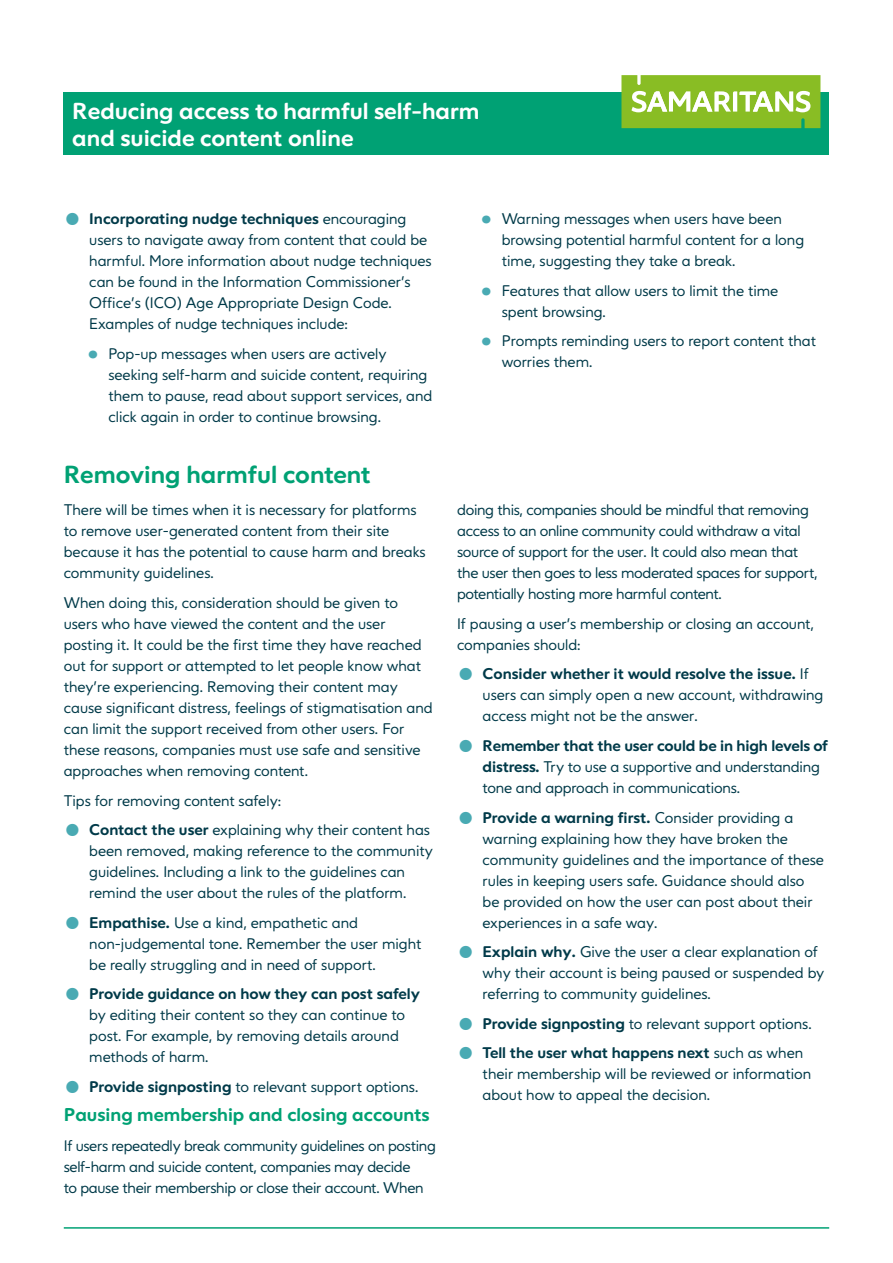
<style>
.page{position:relative;width:893px;height:1263px;background:#fff}
.page>*{position:absolute;margin:0;border:0;box-sizing:border-box;transform-origin:0 0}
.t1{font:700 45px "Varah";color:#49aab3}
.t2{font:700 24px "Varah";color:#00a174}
.t3{font:700 22.5px/27px "Varah";color:#fff}
.t4{font:700 18px "Varah";color:#00a174}
.t5{font:15px/21px "Varah";color:#003a49}
.t6{font:15px/21px "Varah";letter-spacing:-.02em;color:#003a49}
.s1{font-weight:700;font-size:45px;color:#49aab3}
.s2{font-weight:700}
</style>
<div class="page">
<div style="left:64px;top:92px;width:765px;height:63px;background:#00a174"></div>
<hr style="left:64px;top:1227px;width:765px;height:2px;background:#00a174">
<svg style="left:621px;top:75px;width:199px;height:53px"></svg>
<h3 class="t3" style="left:72px;top:97px;width:409px">Reducing access to harmful self-harm and suicide content online</h3>
<p class="t5" style="left:89px;top:209px;width:344px;text-indent:-26px"><span class="s1">•</span> <span class="s2">Incorporating nudge techniques</span> encouraging users to navigate away from content that could be harmful. More information about nudge techniques can be found in the Information Commissioner’s Office’s (ICO) Age Appropriate Design Code.<br>Examples of nudge techniques include:</p>
<h1 class="t1" style="left:87px;top:324px;width:14px">·</h1>
<p class="t5" style="left:108px;top:343px;width:325px">Pop-up messages when users are actively seeking self-harm and suicide content, requiring them to pause, read about support services, and click again in order to continue browsing.</p>
<h2 class="t2" style="left:64px;top:459px;width:309px">Removing harmful content</h2>
<p class="t5" style="left:64px;top:500px;width:363px">There will be times when it is necessary for platforms to remove user-generated content from their site because it has the potential to cause harm and breaks community guidelines.</p>
<p class="t5" style="left:64px;top:593px;width:370px">When doing this, consideration should be given to users who have viewed the content and the user posting it. It could be the first time they have reached out for support or attempted to let people know what they’re experiencing. Removing their content may cause significant distress, feelings of stigmatisation and can limit the support received from other users. For these reasons, companies must use safe and sensitive approaches when removing content.</p>
<p class="t5" style="left:64px;top:790px;width:219px">Tips for removing content safely:</p>
<p class="t5" style="left:89px;top:820px;width:345px;text-indent:-26px"><span class="s1">•</span> <span class="s2">Contact the user</span> explaining why their content has been removed, making reference to the community guidelines. Including a link to the guidelines can remind the user about the rules of the platform.</p>
<p class="t5" style="left:89px;top:912px;width:334px;text-indent:-26px"><span class="s1">•</span> <span class="s2">Empathise.</span> Use a kind, empathetic and non-judgemental tone. Remember the user might be really struggling and in need of support.</p>
<p class="t5" style="left:89px;top:984px;width:332px;text-indent:-26px"><span class="s1">•</span> <span class="s2">Provide guidance on how they can post safely </span>by editing their content so they can continue to post. For example, by removing details around methods of harm.</p>
<p class="t5" style="left:64px;top:1076px;width:356px"><span class="s1">•</span> <span class="s2">Provide signposting</span> to relevant support options.</p>
<p class="t4" style="left:64px;top:1103px;width:367px">Pausing membership and closing accounts</p>
<p class="t6" style="left:64px;top:1135px;width:374px">If users repeatedly break community guidelines on posting self-harm and suicide content, companies may decide<br>to pause their membership or close their account. When</p>
<h1 class="t1" style="left:480px;top:189px;width:14px">·</h1>
<p class="t5" style="left:502px;top:209px;width:304px">Warning messages when users have been browsing potential harmful content for a long time, suggesting they take a break.</p>
<h1 class="t1" style="left:480px;top:261px;width:14px">·</h1>
<p class="t5" style="left:502px;top:280px;width:278px">Features that allow users to limit the time spent browsing.</p>
<h1 class="t1" style="left:480px;top:311px;width:14px">·</h1>
<p class="t5" style="left:502px;top:331px;width:316px">Prompts reminding users to report content that worries them.</p>
<p class="t6" style="left:457px;top:500px;width:362px">doing this, companies should be mindful that removing access to an online community could withdraw a vital source of support for the user. It could also mean that the user then goes to less moderated spaces for support, potentially hosting more harmful content.</p>
<p class="t5" style="left:457px;top:614px;width:359px">If pausing a user’s membership or closing an account, companies should:</p>
<p class="t5" style="left:483px;top:664px;width:342px;text-indent:-26px"><span class="s1">•</span> <span class="s2">Consider whether it would resolve the issue.</span> If users can simply open a new account, withdrawing access might not be the answer.</p>
<p class="t5" style="left:483px;top:736px;width:347px;text-indent:-26px"><span class="s1">•</span> <span class="s2">Remember that the user could be in high levels of distress.</span> Try to use a supportive and understanding tone and approach in communications.</p>
<p class="t5" style="left:483px;top:807px;width:343px;text-indent:-26px"><span class="s1">•</span> <span class="s2">Provide a warning first.</span> Consider providing a warning explaining how they have broken the community guidelines and the importance of these rules in keeping users safe. Guidance should also be provided on how the user can post about their experiences in a safe way.</p>
<p class="t5" style="left:483px;top:942px;width:343px;text-indent:-26px"><span class="s1">•</span> <span class="s2">Explain why.</span> Give the user a clear explanation of why their account is being paused or suspended by referring to community guidelines.</p>
<p class="t5" style="left:457px;top:1013px;width:356px"><span class="s1">•</span> <span class="s2">Provide signposting</span> to relevant support options.</p>
<p class="t5" style="left:483px;top:1043px;width:330px;text-indent:-26px"><span class="s1">•</span> <span class="s2">Tell the user what happens next</span> such as when their membership will be reviewed or information about how to appeal the decision.</p>
</div>
